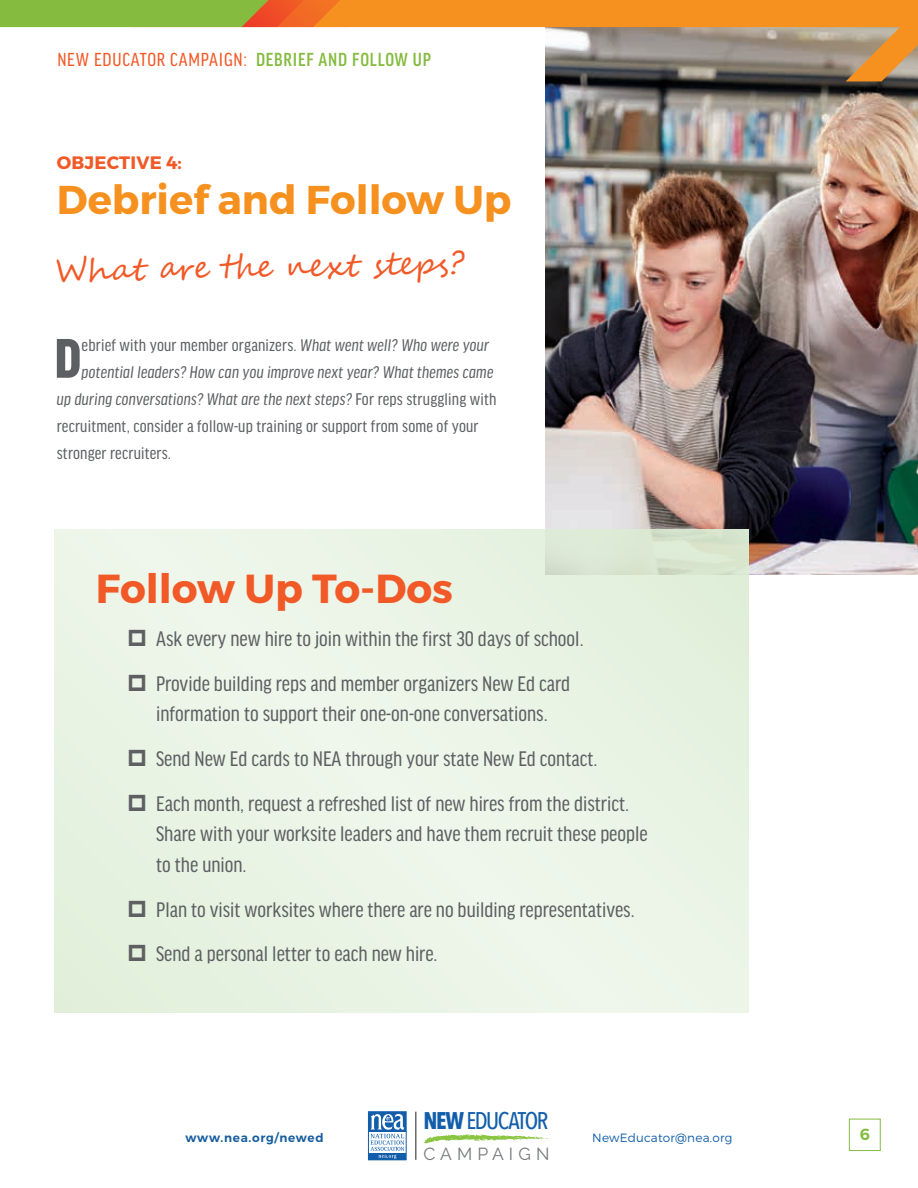
<style>
.page{position:relative;width:918px;height:1188px;background:#fff}
.page>*{position:absolute;margin:0;border:0;box-sizing:border-box;transform-origin:0 0}
.t1{font:900 condensed 59.25px "Good Headline Pro";color:#5d5f62}
.t2{font:700 40.5px "Montserrat";color:#f15927}
.t3{font:700 40.2px "Montserrat";color:#f69120}
.t4{font:31.35px "Segoe Script";color:#f15927}
.t5{font:500 24px "Avenir Next Condensed";letter-spacing:-.065em;color:#125eaa}
.t6{font:condensed 22.5px/44.7px "Good Headline Pro";color:#5d5f62}
.t7{font:condensed 20.1px "Good Headline Pro";letter-spacing:.04em;color:#f15927}
.t8{font:condensed 18px "Good Headline Pro";letter-spacing:.01em;color:#5d5f62}
.t9{font:italic condensed 18px "Good Headline Pro";letter-spacing:.01em;color:#5d5f62}
.t10{font:700 18px "Montserrat";letter-spacing:.01em;color:#f15927}
.t11{font:17.4px "Raleway";letter-spacing:.29em;color:#76787b}
.t12{font:600 16.05px "Montserrat";color:#85bb3f}
.t13{font:300 12px "Montserrat";letter-spacing:.02em;color:#135fab}
.t14{font:600 12px "Montserrat";letter-spacing:.06em;color:#175d9e}
.s1{font-weight:500;color:#85bb3f}
.s2{font-style:italic}
.s3{font-style:normal}
.s4{font-weight:700}
</style>
<div class="page">
<img style="left:545px;top:81px;width:373px;height:494px">
<div style="left:54px;top:529px;width:694px;height:483px;background:#ebf4e6"></div>
<svg style="left:0;top:0;width:918px;height:81px"></svg>
<svg style="left:424px;top:1134px;width:124px;height:9px"></svg>
<hr style="left:416px;top:1112px;width:1px;height:48px;background:#211e1e">
<svg style="left:370px;top:1113px;width:34px;height:45px"></svg>
<div style="left:368px;top:1111px;width:38px;height:49px;border:1px solid #125eaa"></div>
<div style="left:849px;top:1119px;width:32px;height:32px;border:1px solid #85bb3f"></div>
<p class="t7" style="left:57px;top:49px;width:375px">NEW EDUCATOR CAMPAIGN: <span class="s1">DEBRIEF AND FOLLOW UP</span></p>
<p class="t10" style="left:57px;top:152px;width:126px">OBJECTIVE 4:</p>
<h3 class="t3" style="left:57px;top:175px;width:456px">Debrief and Follow Up</h3>
<h3 class="t4" style="left:55px;top:245px;width:411px;rotate:-1deg">What are the next steps?</h3>
<h1 class="t1" style="left:55px;top:331px;width:28px">D</h1>
<p class="t8" style="left:82px;top:336px;width:409px">ebrief with your member organizers. <span class="s2">What went well? Who were your</span></p>
<p class="t9" style="left:82px;top:363px;width:413px">potential leaders? How can you improve next year? What themes came</p>
<p class="t9" style="left:57px;top:390px;width:441px">up during conversations? What are the next steps? <span class="s3">For reps struggling with</span></p>
<p class="t8" style="left:57px;top:417px;width:423px">recruitment, consider a follow-up training or support from some of your</p>
<p class="t8" style="left:57px;top:444px;width:116px">stronger recruiters.</p>
<h2 class="t2" style="left:96px;top:563px;width:359px">Follow Up To-Dos</h2>
<p class="t6" style="left:156px;top:617px;width:429px">Ask every new hire to join within the first 30 days of school.<br>Provide building reps and member organizers New Ed card</p>
<p class="t6" style="left:156px;top:692px;width:475px">information to support their one-on-one conversations.<br>Send New Ed cards to NEA through your state New Ed contact.<br>Each month, request a refreshed list of new hires from the district.</p>
<p class="t6" style="left:156px;top:819px;width:493px;line-height:30.5px">Share with your worksite leaders and have them recruit these people to the union.</p>
<p class="t6" style="left:156px;top:887px;width:480px">Plan to visit worksites where there are no building representatives.<br>Send a personal letter to each new hire.</p>
<p class="t5" style="left:423px;top:1106px;width:126px"><span class="s4">NEW</span> EDUCATOR</p>
<p class="t11" style="left:423px;top:1144px;width:128px">CAMPAIGN</p>
<p class="t14" style="left:185px;top:1131px;width:140px">www.nea.org/newed</p>
<p class="t13" style="left:592px;top:1131px;width:142px">NewEducator@nea.org</p>
<p class="t12" style="left:860px;top:1125px;width:12px">6</p>
</div>
